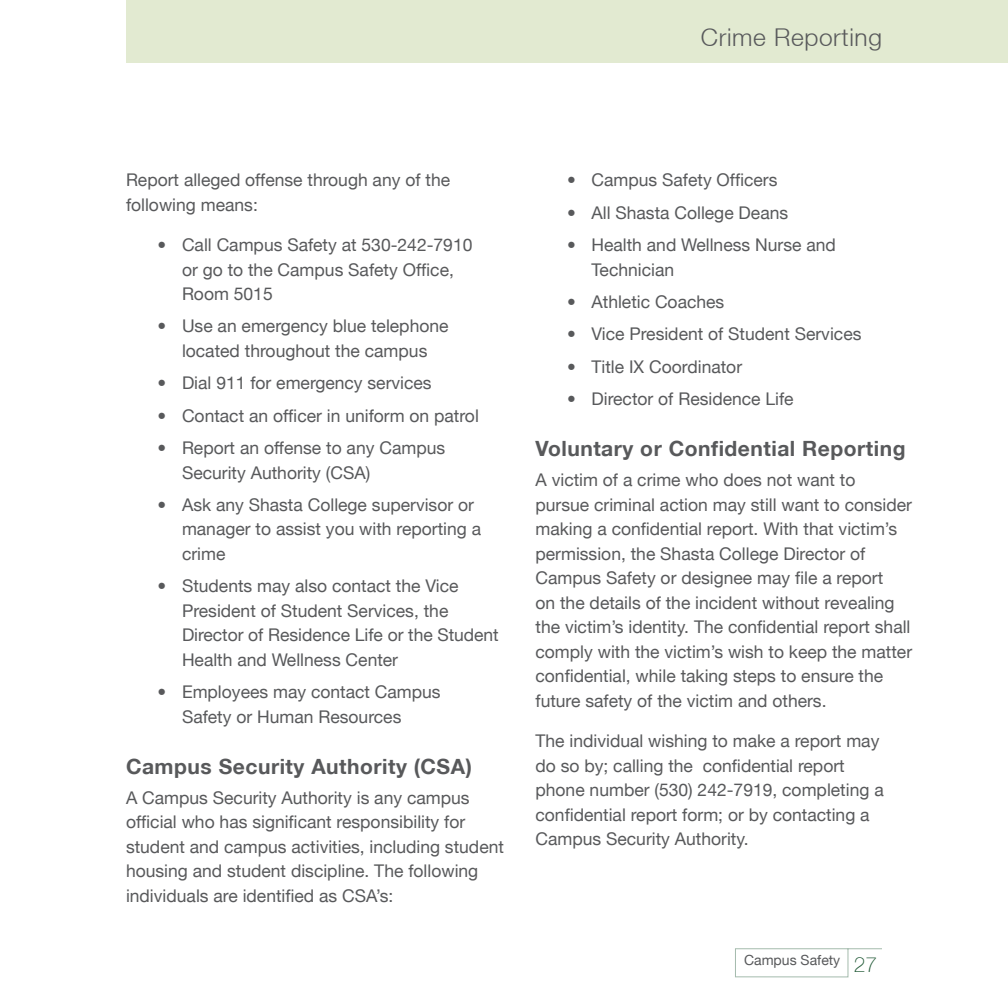
<style>
.page{position:relative;width:1008px;height:1008px;background:#fff}
.page>*{position:absolute;margin:0;border:0;box-sizing:border-box;transform-origin:0 0}
.t1{font:300 24.5px "Helvetica Neue LT";letter-spacing:.025em;color:#58595b}
.t2{font:700 21px "Helvetica Neue LT";letter-spacing:.025em;color:#58595b}
.t3{font:17.5px/24.5px "Helvetica Neue LT";color:#58595b}
.t4{font:14px "Helvetica Neue LT";color:#58595b}
.s1{font-weight:100;font-size:21px;color:#1d5632}
</style>
<div class="page">
<svg style="left:735px;top:948px;width:147px;height:30px"></svg>
<div style="left:126px;top:0;width:882px;height:63px;background:#e2ead1"></div>
<h1 class="t1" style="left:701px;top:22px;width:183px">Crime Reporting</h1>
<p class="t3" style="left:126px;top:168px;width:326px">Report alleged offense through any of the following means:</p>
<p class="t3" style="left:182px;top:232px;width:292px;text-indent:-24px">• Call Campus Safety at 530-242-7910 or go to the Campus Safety Office,<br>Room 5015</p>
<p class="t3" style="left:158px;top:314px;width:293px;text-align:center">• Use an emergency blue telephone located throughout the campus</p>
<p class="t3" style="left:158px;top:371px;width:276px">• Dial 911 for emergency services</p>
<p class="t3" style="left:158px;top:403px;width:323px">• Contact an officer in uniform on patrol</p>
<p class="t3" style="left:182px;top:435px;width:265px;text-indent:-24px">• Report an offense to any Campus<br>Security Authority (CSA)</p>
<p class="t3" style="left:182px;top:492px;width:301px;text-indent:-24px">• Ask any Shasta College supervisor or manager to assist you with reporting a crime</p>
<p class="t3" style="left:182px;top:574px;width:318px;text-indent:-24px">• Students may also contact the Vice President of Student Services, the Director of Residence Life or the Student Health and Wellness Center</p>
<p class="t3" style="left:182px;top:680px;width:260px;text-indent:-24px">• Employees may contact Campus<br>Safety or Human Resources</p>
<p class="t2" style="left:126px;top:754px;width:347px">Campus Security Authority (CSA)</p>
<p class="t3" style="left:126px;top:785px;width:379px">A Campus Security Authority is any campus official who has significant responsibility for student and campus activities, including student housing and student discipline. The following individuals are identified as CSA’s:</p>
<p class="t3" style="left:567px;top:168px;width:212px">• Campus Safety Officers</p>
<p class="t3" style="left:567px;top:200px;width:223px">• All Shasta College Deans</p>
<p class="t3" style="left:592px;top:232px;width:246px;text-indent:-24px">• Health and Wellness Nurse and<br>Technician</p>
<p class="t3" style="left:567px;top:289px;width:159px">• Athletic Coaches</p>
<p class="t3" style="left:567px;top:322px;width:296px">• Vice President of Student Services</p>
<p class="t3" style="left:567px;top:354px;width:177px">• Title IX Coordinator</p>
<p class="t3" style="left:567px;top:386px;width:228px">• Director of Residence Life</p>
<p class="t2" style="left:536px;top:436px;width:372px">Voluntary or Confidential Reporting</p>
<p class="t3" style="left:536px;top:468px;width:378px">A victim of a crime who does not want to pursue criminal action may still want to consider making a confidential report. With that victim’s permission, the Shasta College Director of Campus Safety or designee may file a report<br>on the details of the incident without revealing the victim’s identity. The confidential report shall comply with the victim’s wish to keep the matter confidential, while taking steps to ensure the future safety of the victim and others.</p>
<p class="t3" style="left:536px;top:728px;width:350px">The individual wishing to make a report may do so by; calling the confidential report phone number (530) 242-7919, completing a confidential report form; or by contacting a Campus Security Authority.</p>
<p class="t4" style="left:744px;top:952px;width:135px">Campus Safety <span class="s1">27</span></p>
</div>
